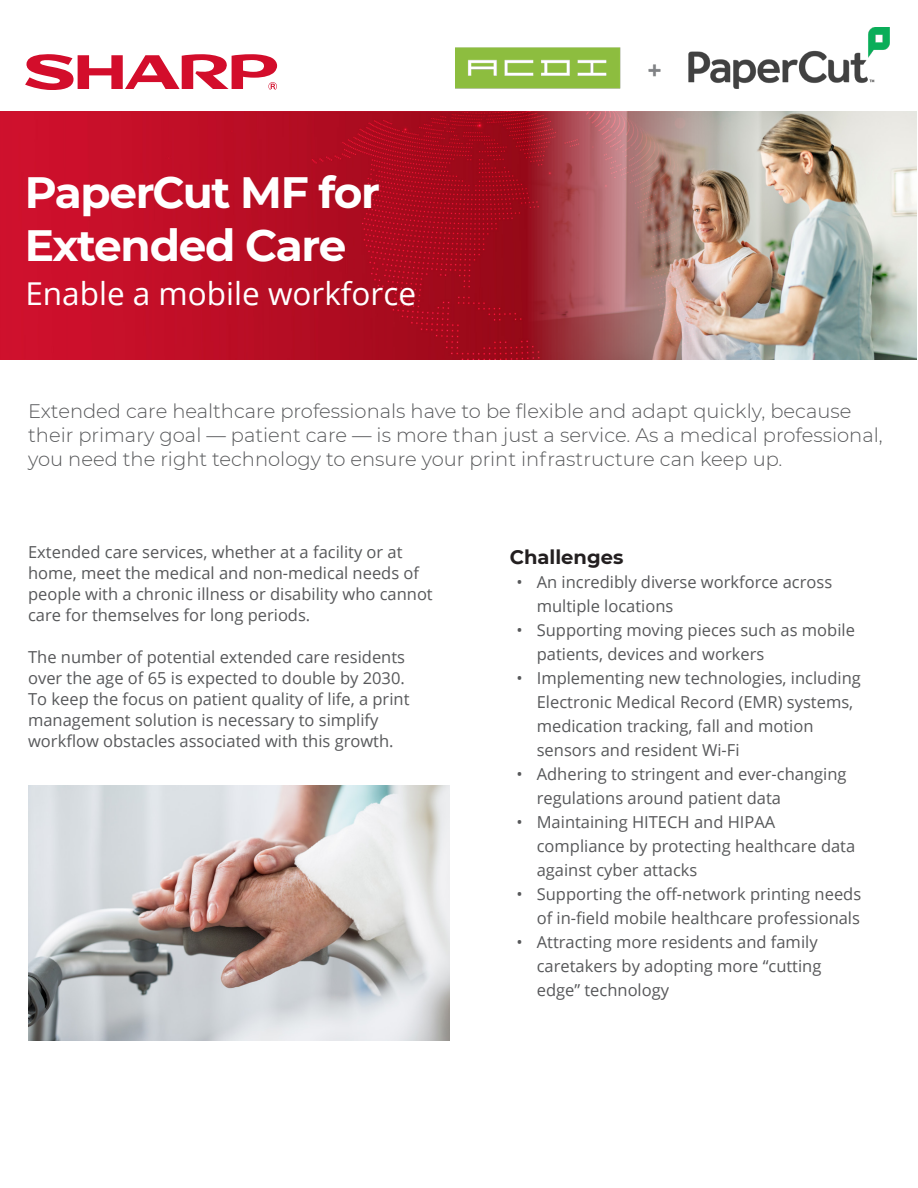
<style>
.page{position:relative;width:918px;height:1188px;background:#fff}
.page>*{position:absolute;margin:0;border:0;box-sizing:border-box;transform-origin:0 0}
.Headline{font:700 43.8px/52.5px "Montserrat";letter-spacing:-.03em;color:#fff}
.Body_Text{font:31.5px "Open Sans";color:#fff}
.body_copy{font:300 19.5px/24px "Montserrat";color:#57585a}
.t1{font:700 19.5px "Montserrat";color:#231f20}
.body_copy-2{font:16.5px/24px "Open Sans";color:#57585a}
</style>
<div class="page">
<img style="left:0;top:112px;width:527px;height:248px">
<img style="left:527px;top:112px;width:389px;height:248px">
<img style="left:28px;top:786px;width:422px;height:255px">
<svg style="left:25px;top:54px;width:252px;height:35px"></svg>
<img style="left:456px;top:27px;width:434px;height:62px">
<p class="Headline" style="left:25px;top:164px;width:357px">PaperCut MF for<br>Extended Care</p>
<p class="Body_Text" style="left:25px;top:272px;width:392px">Enable a mobile workforce</p>
<p class="body_copy" style="left:28px;top:399px;width:856px">Extended care healthcare professionals have to be flexible and adapt quickly, because their primary goal — patient care — is more than just a service. As a medical professional, you need the right technology to ensure your print infrastructure can keep up.</p>
<p class="body_copy-2" style="left:28px;top:541px;width:406px;line-height:21px">Extended care services, whether at a facility or at home, meet the medical and non-medical needs of people with a chronic illness or disability who cannot care for themselves for long periods.</p>
<p class="body_copy-2" style="left:28px;top:646px;width:383px;line-height:21px">The number of potential extended care residents over the age of 65 is expected to double by 2030.<br>To keep the focus on patient quality of life, a print management solution is necessary to simplify workflow obstacles associated with this growth.</p>
<p class="t1" style="left:510px;top:543px;width:115px">Challenges</p>
<p class="body_copy-2" style="left:537px;top:570px;width:297px;text-indent:-20px">• An incredibly diverse workforce across multiple locations</p>
<p class="body_copy-2" style="left:537px;top:618px;width:320px;text-indent:-20px">• Supporting moving pieces such as mobile patients, devices and workers</p>
<p class="body_copy-2" style="left:537px;top:666px;width:326px;text-indent:-20px">• Implementing new technologies, including Electronic Medical Record (EMR) systems, medication tracking, fall and motion sensors and resident Wi-Fi</p>
<p class="body_copy-2" style="left:537px;top:762px;width:311px;text-indent:-20px">• Adhering to stringent and ever-changing regulations around patient data</p>
<p class="body_copy-2" style="left:537px;top:810px;width:320px;text-indent:-20px">• Maintaining HITECH and HIPAA compliance by protecting healthcare data against cyber attacks</p>
<p class="body_copy-2" style="left:517px;top:882px;width:346px;text-align:right">• Supporting the off-network printing needs of in-field mobile healthcare professionals</p>
<p class="body_copy-2" style="left:537px;top:930px;width:286px;text-indent:-20px">• Attracting more residents and family caretakers by adopting more “cutting edge” technology</p>
</div>
